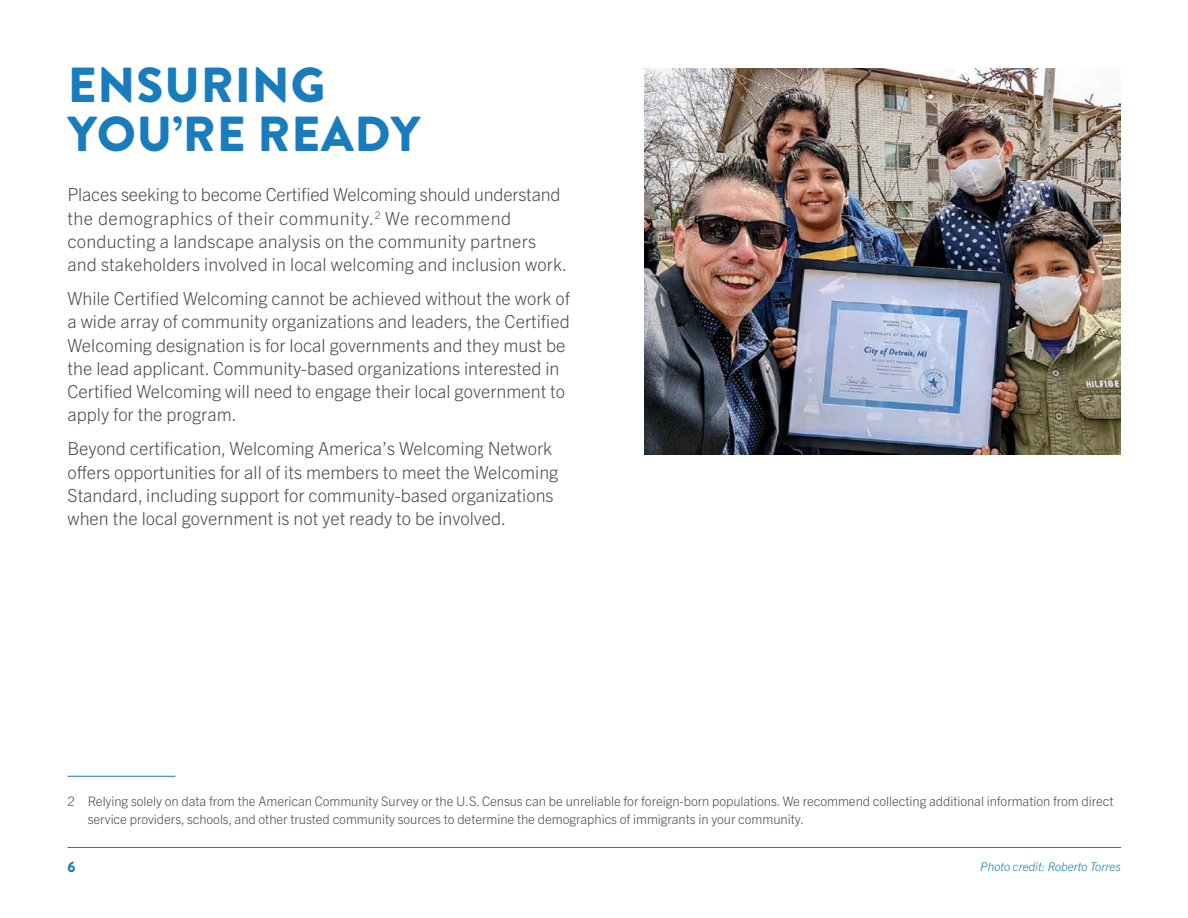
<style>
.page{position:relative;width:1188px;height:918px;background:#fff}
.page>*{position:absolute;margin:0;border:0;box-sizing:border-box;transform-origin:0 0}
.t1{font:900 49.2px/49.2px "Brandon Grotesque";letter-spacing:.02em;color:#187cbd}
.t2{font:300 18px/23.2px "Trade Gothic Next LT Pro";color:#4d4d4f}
.t3{font:900 15px "Brandon Grotesque";color:#187cbd}
.t4{font:300 13.2px/17.7px "Trade Gothic Next LT Pro";letter-spacing:-.005em;color:#4d4d4f}
.t5{font:italic 300 12px "Trade Gothic Next LT Pro";color:#187cbd}
</style>
<div class="page">
<hr style="left:68px;top:776px;width:108px;height:1px;background:#187cbd">
<img style="left:645px;top:68px;width:476px;height:386px">
<hr style="left:68px;top:847px;width:1053px;height:1px;background:#187cbd">
<h1 class="t1" style="left:68px;top:61px;width:354px">ENSURING<br>YOU’RE READY</h1>
<p class="t2" style="left:68px;top:182px;width:501px">Places seeking to become Certified Welcoming should understand the demographics of their community.<sup>2</sup> We recommend conducting a landscape analysis on the community partners and stakeholders involved in local welcoming and inclusion work.</p>
<p class="t2" style="left:68px;top:286px;width:504px">While Certified Welcoming cannot be achieved without the work of a wide array of community organizations and leaders, the Certified Welcoming designation is for local governments and they must be the lead applicant. Community-based organizations interested in Certified Welcoming will need to engage their local government to apply for the program.</p>
<p class="t2" style="left:68px;top:436px;width:492px">Beyond certification, Welcoming America’s Welcoming Network offers opportunities for all of its members to meet the Welcoming Standard, including support for community-based organizations when the local government is not yet ready to be involved.</p>
<p class="t4" style="left:88px;top:791px;width:1027px;text-indent:-20px">2 Relying solely on data from the American Community Survey or the U.S. Census can be unreliable for foreign-born populations. We recommend collecting additional information from direct service providers, schools, and other trusted community sources to determine the demographics of immigrants in your community.</p>
<p class="t3" style="left:68px;top:856px;width:10px">6</p>
<p class="t5" style="left:980px;top:858px;width:142px">Photo credit: Roberto Torres</p>
</div>
